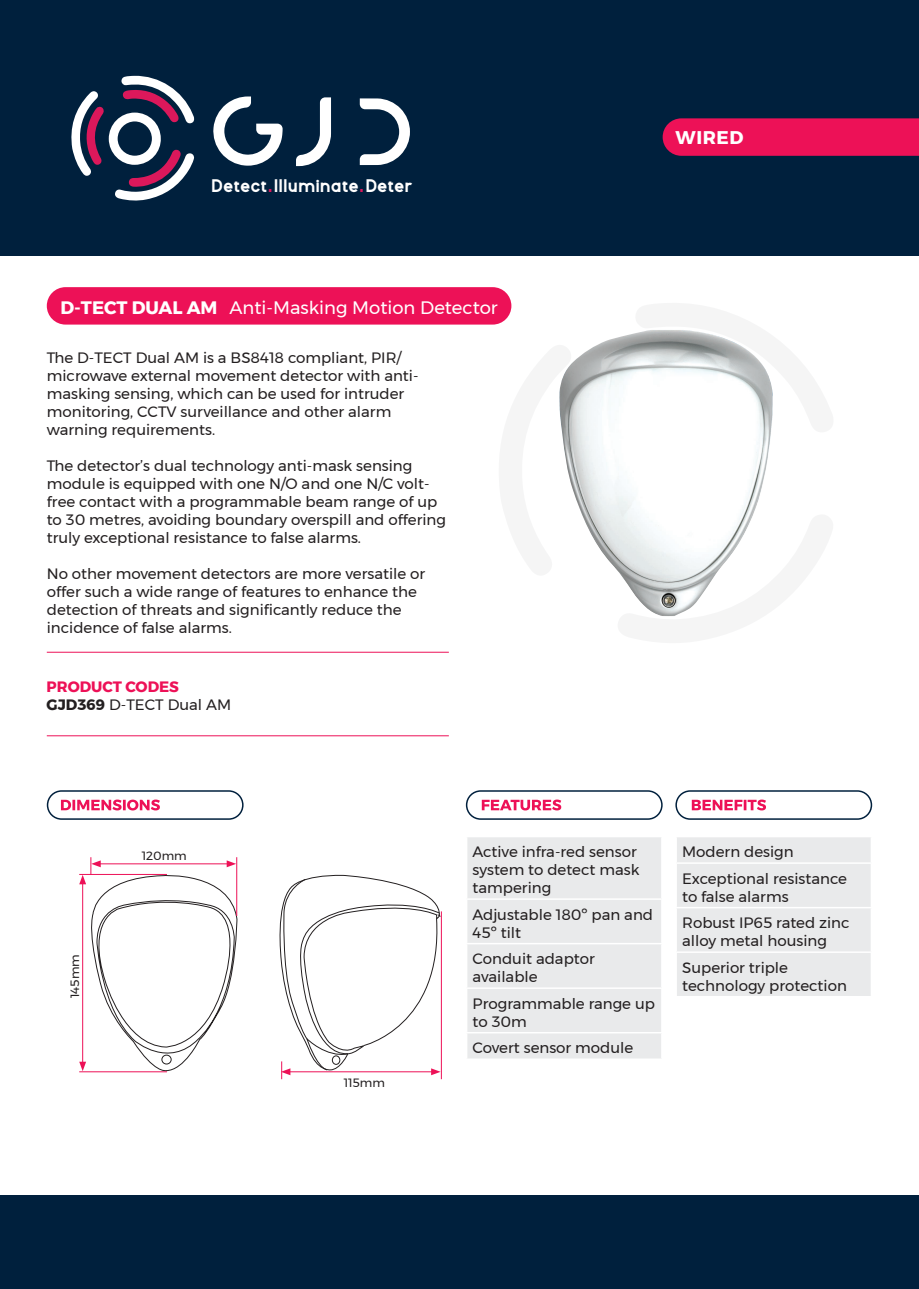
<style>
.page{position:relative;width:919px;height:1289px;background:#fff}
.page>*{position:absolute;margin:0;border:0;box-sizing:border-box;transform-origin:0 0}
.t1{font:700 18.3px "Montserrat";letter-spacing:.03em;color:#fff}
.t2{font:18.15px "Dashing Personal Use";letter-spacing:.075em;color:#fff}
.t3{font:18px "Montserrat";color:#fff}
.t4{font:15px/18px "Montserrat";color:#231f20}
.t5{font:700 15px "Montserrat";color:#ed1157}
.t6{font:12px "Montserrat";color:#231f20}
.s1{font-family:"Acumin Pro";font-weight:600;color:#db185b}
.s2{font-weight:700}
</style>
<div class="page">
<div style="left:677px;top:837px;width:193px;height:158px;background:#e9eaeb"></div>
<hr style="left:675px;top:862px;width:197px;height:1px;background:#fff">
<hr style="left:675px;top:906px;width:197px;height:2px;background:#fff">
<hr style="left:675px;top:951px;width:197px;height:1px;background:#fff">
<div style="left:467px;top:837px;width:194px;height:221px;background:#e9eaeb"></div>
<img style="left:572px;top:333px;width:199px;height:236px">
<svg style="left:279px;top:874px;width:162px;height:205px"></svg>
<hr style="left:441px;top:911px;width:1px;height:168px;background:#ed1157">
<svg style="left:79px;top:857px;width:159px;height:216px"></svg>
<hr style="left:79px;top:1071px;width:88px;height:1px;background:#ed1157">
<div style="left:0;top:0;width:918px;height:255px;background:#00203d"></div>
<svg style="left:662px;top:118px;width:256px;height:38px;background:#e41156"></svg>
<svg style="left:360px;top:98px;width:50px;height:67px"></svg>
<svg style="left:213px;top:96px;width:69px;height:70px"></svg>
<svg style="left:296px;top:97px;width:35px;height:69px"></svg>
<svg style="left:71px;top:75px;width:123px;height:126px"></svg>
<svg style="left:616px;top:513px;width:155px;height:103px"></svg>
<svg style="left:559px;top:363px;width:13px;height:124px"></svg>
<svg style="left:634px;top:330px;width:139px;height:104px"></svg>
<div style="left:47px;top:287px;width:464px;height:37px;background:#ed1157;border-radius:19px"></div>
<hr style="left:47px;top:652px;width:402px;height:1px;background:#ed1157">
<hr style="left:47px;top:735px;width:402px;height:1px;background:#ed1157">
<div style="left:47px;top:790px;width:196px;height:29px;border:2px solid #00203d;border-radius:14px"></div>
<svg style="left:61px;top:799px;width:99px;height:11px"></svg>
<svg style="left:481px;top:799px;width:80px;height:11px"></svg>
<div style="left:466px;top:790px;width:196px;height:29px;border:2px solid #00203d;border-radius:14px"></div>
<div style="left:675px;top:790px;width:197px;height:29px;border:2px solid #00203d;border-radius:14px"></div>
<svg style="left:691px;top:799px;width:75px;height:11px"></svg>
<div style="left:0;top:1195px;width:918px;height:93px;background:#00203d"></div>
<p class="t2" style="left:212px;top:176px;width:201px">Detect<span class="s1">.</span>Illuminate<span class="s1">.</span>Deter</p>
<p class="t3" style="left:60px;top:293px;width:439px"><span class="s2">D-TECT DUAL AM</span> Anti-Masking Motion Detector</p>
<p class="t4" style="left:47px;top:349px;width:373px">The D-TECT Dual AM is a BS8418 compliant, PIR/ microwave external movement detector with anti&shy;masking sensing, which can be used for intruder monitoring, CCTV surveillance and other alarm warning requirements.</p>
<p class="t4" style="left:47px;top:457px;width:401px">The detector’s dual technology anti-mask sensing module is equipped with one N/O and one N/C volt&shy;free contact with a programmable beam range of up to 30 metres, avoiding boundary overspill and offering truly exceptional resistance to false alarms.</p>
<p class="t4" style="left:47px;top:565px;width:380px">No other movement detectors are more versatile or offer such a wide range of features to enhance the detection of threats and significantly reduce the incidence of false alarms.</p>
<p class="t5" style="left:47px;top:675px;width:134px">PRODUCT CODES</p>
<p class="t4" style="left:47px;top:695px;width:186px"><span class="s2">GJD369</span> D-TECT Dual AM</p>
<p class="t1" style="left:675px;top:123px;width:70px">WIRED</p>
<p class="t6" style="left:66px;top:998px;width:45px;rotate:-90deg">145mm</p>
<p class="t6" style="left:142px;top:847px;width:46px">120mm</p>
<p class="t6" style="left:344px;top:1073px;width:43px">115mm</p>
<p class="t4" style="left:472px;top:842px;width:168px">Active infra-red sensor system to detect mask tampering</p>
<p class="t4" style="left:472px;top:905px;width:182px">Adjustable 180º pan and<br>45º tilt</p>
<p class="t4" style="left:472px;top:949px;width:124px">Conduit adaptor available</p>
<p class="t4" style="left:472px;top:994px;width:184px">Programmable range up to 30m</p>
<p class="t4" style="left:472px;top:1038px;width:162px">Covert sensor module</p>
<p class="t4" style="left:682px;top:842px;width:113px">Modern design</p>
<p class="t4" style="left:682px;top:869px;width:166px">Exceptional resistance to false alarms</p>
<p class="t4" style="left:682px;top:913px;width:169px">Robust IP65 rated zinc alloy metal housing</p>
<p class="t4" style="left:682px;top:958px;width:166px">Superior triple technology protection</p>
</div>
